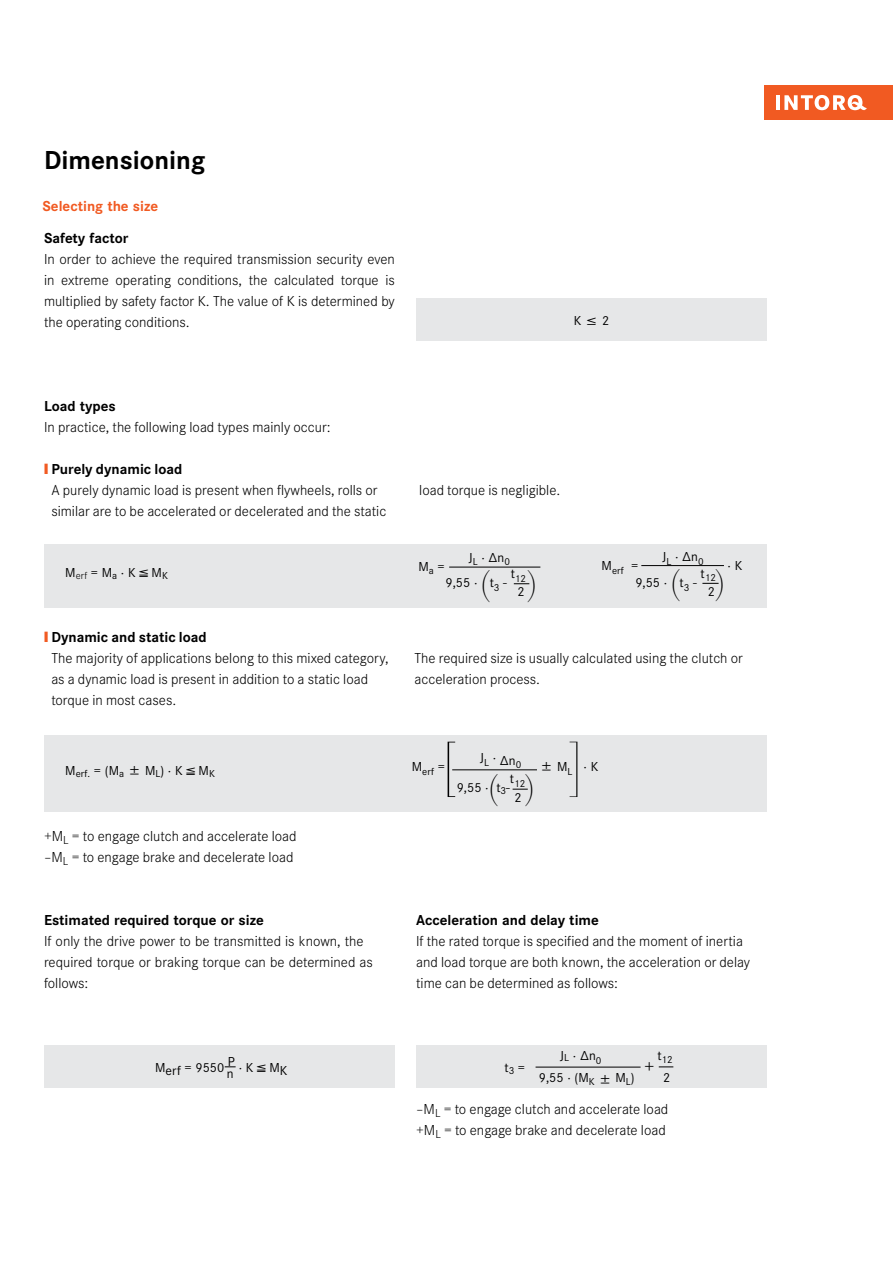
<style>
.page{position:relative;width:893px;height:1263px;background:#fff}
.page>*{position:absolute;margin:0;border:0;box-sizing:border-box;transform-origin:0 0}
.t1{font:55.5px "Math Technical P05";color:#000}
.t2{font:33px "Math Technical P05";color:#000}
.t3{font:700 27px "INTORQ Cor";color:#000}
.t4{font:300 15px/21px "INTORQ Cor";color:#000}
.t5{font:700 15px "INTORQ Cor";color:#000}
.t6{font:700 15px "INTORQ Cor";color:#f15a22}
.t7{font:13.5px/25.5px "INTORQ Cor";color:#000}
.t8{font:13.5px "Math Technical P03";color:#000}
.t9{font:10.5px "INTORQ Cor";color:#000}
.s1{font-family:"Math Technical P01"}
.s2{color:#f15a22}
.s3{font-weight:700}
.s4{font-family:"Math Technical P03"}
.s5{font-family:"INTORQ Cor"}
.s6{font-size:10.5px}
</style>
<div class="page">
<div style="left:764px;top:85px;width:129px;height:34px;background:#f15a22"></div>
<hr style="left:776px;top:95px;width:3px;height:15px;background:#fff">
<svg style="left:784px;top:95px;width:83px;height:16px"></svg>
<div style="left:416px;top:298px;width:351px;height:43px;background:#e6e7e8"></div>
<div style="left:44px;top:544px;width:723px;height:64px;background:#e6e7e8"></div>
<hr style="left:641px;top:565px;width:83px;height:1px;background:#000">
<svg style="left:702px;top:583px;width:17px;height:1px"></svg>
<hr style="left:449px;top:567px;width:91px;height:1px;background:#000">
<svg style="left:514px;top:583px;width:15px;height:1px"></svg>
<div style="left:44px;top:736px;width:723px;height:76px;background:#e6e7e8"></div>
<hr style="left:452px;top:769px;width:85px;height:1px;background:#000">
<svg style="left:513px;top:789px;width:15px;height:1px"></svg>
<div style="left:416px;top:1045px;width:351px;height:43px;background:#e6e7e8"></div>
<hr style="left:536px;top:1067px;width:105px;height:1px;background:#000">
<svg style="left:659px;top:1066px;width:14px;height:1px"></svg>
<div style="left:44px;top:1045px;width:351px;height:43px;background:#e6e7e8"></div>
<h3 class="t3" style="left:44px;top:145px;width:163px">Dimensioning</h3>
<p class="t6" style="left:43px;top:198px;width:117px">Selecting the size</p>
<p class="t5" style="left:44px;top:229px;width:86px">Safety factor</p>
<p class="t4" style="left:44px;top:248px;width:352px;text-align:justify">In order to achieve the required transmission security even in extreme operating conditions, the calculated torque is multiplied by safety factor K. The value of K is determined by the operating conditions.</p>
<p class="t7" style="left:574px;top:308px;width:37px">K <span class="s1">^</span> 2</p>
<p class="t5" style="left:44px;top:397px;width:73px">Load types</p>
<p class="t4" style="left:44px;top:416px;width:288px">In practice, the following load types mainly occur:</p>
<p class="t4" style="left:51px;top:458px;width:336px;text-indent:-7px"><span class="s2">❙</span> <span class="s3">Purely dynamic load<br></span>A purely dynamic load is present when flywheels, rolls or similar are to be accelerated or decelerated and the static</p>
<p class="t7" style="left:65px;top:560px;width:104px">M<sub>erf</sub> = M<sub>a</sub> · K <span class="s1">;</span> M<sub>K</sub></p>
<p class="t4" style="left:51px;top:626px;width:339px;text-indent:-7px"><span class="s2">❙</span> <span class="s3">Dynamic and static load<br></span>The majority of applications belong to this mixed category, as a dynamic load is present in addition to a static load torque in most cases.</p>
<p class="t7" style="left:65px;top:757px;width:151px">M<sub>erf.</sub> = (M<sub>a</sub> <span class="s4">B</span> M<sub>L</sub>) · K <span class="s1">;</span> M<sub>K</sub></p>
<p class="t4" style="left:44px;top:826px;width:254px">+M<sub>L</sub> = to engage clutch and accelerate load –M<sub>L</sub> = to engage brake and decelerate load</p>
<p class="t5" style="left:44px;top:912px;width:221px">Estimated required torque or size</p>
<p class="t4" style="left:44px;top:931px;width:330px">If only the drive power to be transmitted is known, the required torque or braking torque can be determined as follows:</p>
<p class="t7" style="left:155px;top:1055px;width:134px">Merf = 9550 P · K <span class="s1">;</span> MK</p>
<p class="t7" style="left:227px;top:1061px;width:8px">n</p>
<p class="t4" style="left:419px;top:479px;width:143px">load torque is negligible.</p>
<p class="t7" style="left:418px;top:553px;width:28px">M<sub>a</sub> =</p>
<p class="t7" style="left:445px;top:544px;width:66px;text-indent:23px">J<sub>L</sub> · ∆n<sub>0<br></sub>9,55 ·</p>
<h2 class="t2" style="left:481px;top:563px;width:10px">$</h2>
<p class="t7" style="left:490px;top:570px;width:19px">t<sub>3</sub> -</p>
<h2 class="t2" style="left:528px;top:563px;width:10px">%</h2>
<p class="t9" style="left:511px;top:572px;width:17px"><sup>t</sup>12</p>
<p class="t7" style="left:517px;top:579px;width:9px">2</p>
<p class="t7" style="left:662px;top:544px;width:43px">J<sub>L</sub> · ∆n<sub>0</sub></p>
<p class="t7" style="left:728px;top:553px;width:16px">· K</p>
<p class="t9" style="left:602px;top:565px;width:38px"><sup>M</sup>erf <sup>=</sup></p>
<p class="t7" style="left:635px;top:570px;width:33px">9,55 ·</p>
<h2 class="t2" style="left:671px;top:563px;width:10px">$</h2>
<p class="t7" style="left:680px;top:570px;width:19px">t<sub>3</sub> -</p>
<h2 class="t2" style="left:716px;top:563px;width:10px">%</h2>
<p class="t9" style="left:700px;top:572px;width:17px"><sup>t</sup>12</p>
<p class="t7" style="left:708px;top:579px;width:9px">2</p>
<p class="t4" style="left:414px;top:647px;width:330px">The required size is usually calculated using the clutch or acceleration process.</p>
<h1 class="t1" style="left:443px;top:732px;width:17px">T</h1>
<h1 class="t1" style="left:569px;top:732px;width:12px">I</h1>
<p class="t7" style="left:480px;top:746px;width:43px">J<sub>L</sub> · ∆n<sub>0</sub></p>
<p class="t8" style="left:540px;top:758px;width:34px">B <span class="s5">M</span><sub>L</sub></p>
<p class="t7" style="left:584px;top:754px;width:16px">· K</p>
<p class="t9" style="left:412px;top:765px;width:35px"><sup>M</sup>erf <sup>=</sup></p>
<p class="t7" style="left:457px;top:775px;width:33px">9,55 ·</p>
<h2 class="t2" style="left:489px;top:768px;width:10px">$</h2>
<p class="t7" style="left:496px;top:775px;width:15px">t<sub>3</sub>-</p>
<p class="t9" style="left:510px;top:777px;width:17px"><sup>t</sup>12</p>
<h2 class="t2" style="left:525px;top:768px;width:10px">%</h2>
<p class="t7" style="left:514px;top:785px;width:9px">2</p>
<p class="t5" style="left:416px;top:912px;width:184px">Acceleration and delay time</p>
<p class="t4" style="left:416px;top:931px;width:336px">If the rated torque is specified and the moment of inertia and load torque are both known, the acceleration or delay time can be determined as follows:</p>
<p class="t7" style="left:560px;top:1043px;width:43px">J<span class="s6">L</span> · ∆n<sub>0</sub></p>
<p class="t9" style="left:657px;top:1054px;width:17px"><sup>t</sup>12</p>
<p class="t8" style="left:645px;top:1057px;width:10px">V</p>
<p class="t7" style="left:504px;top:1055px;width:22px">t<sub>3</sub> =</p>
<p class="t7" style="left:539px;top:1065px;width:97px">9,55 · (M<sub>K</sub> <span class="s4">B</span> M<sub>L</sub>)</p>
<p class="t7" style="left:663px;top:1065px;width:9px">2</p>
<p class="t4" style="left:416px;top:1099px;width:254px">–M<sub>L</sub> = to engage clutch and accelerate load +M<sub>L</sub> = to engage brake and decelerate load</p>
</div>
